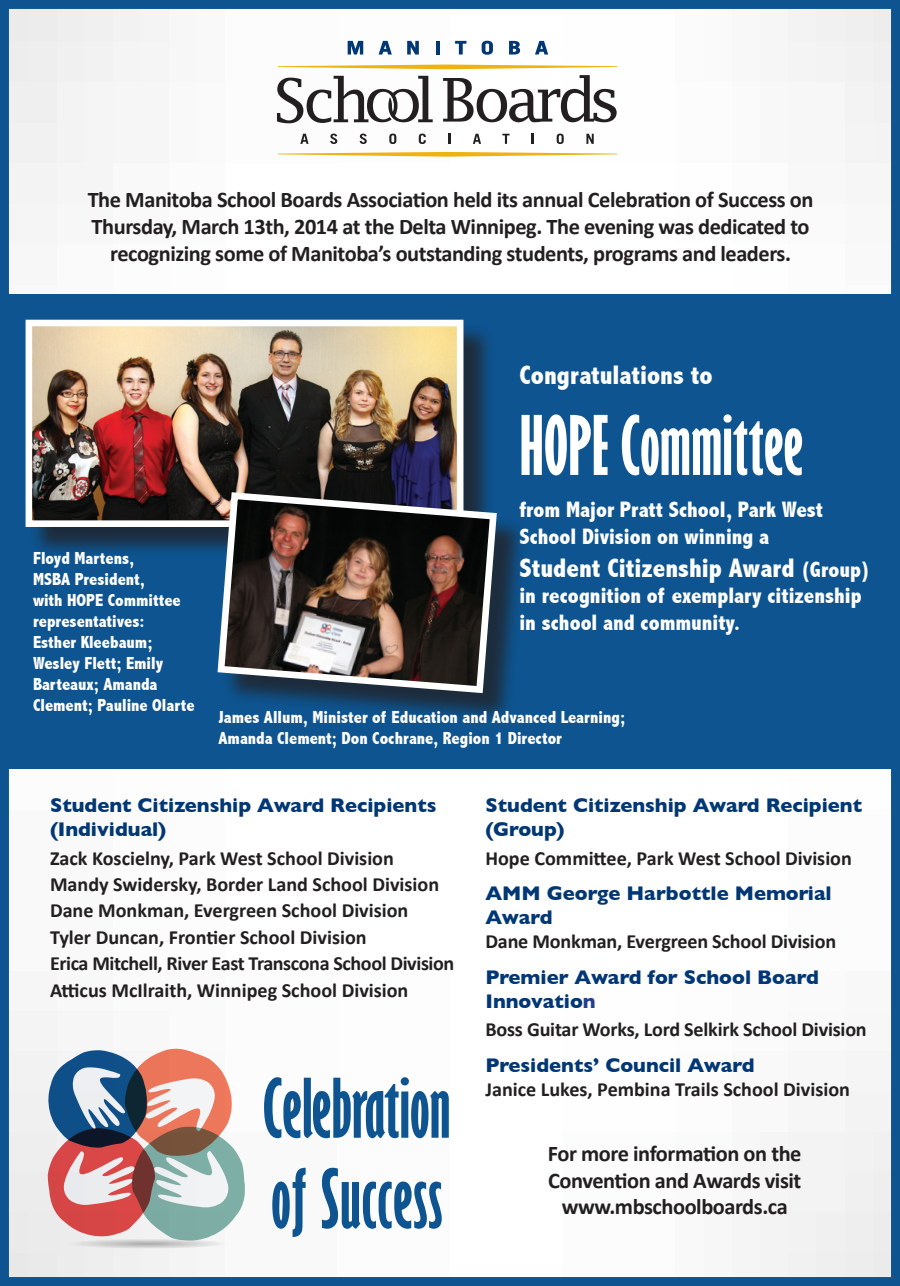
<style>
.page{position:relative;width:900px;height:1286px;background:#fff}
.page>*{position:absolute;margin:0;border:0;box-sizing:border-box;transform-origin:0 0}
.t1{font:700 extra-condensed 75.5px/90.5px "Gill Sans";color:#0d5490}
.t2{font:700 extra-condensed 75.5px "Gill Sans";color:#fff}
.t3{font:800 condensed 26.75px "Abadi";color:#fff}
.t4{font:700 22.25px/26.8px "Calibri";letter-spacing:-.02em;color:#231f20;text-align:center}
.t5{font:800 condensed 22.25px/26.8px "Abadi";color:#fff}
.t6{font:700 20.25px/26.5px "Calibri";color:#231f20}
.t7{font:700 20.25px/24.2px "Gill Sans";color:#013775}
.t8{font:800 condensed 17.5px/21px "Abadi";color:#fff}
.s1{font-size:22.25px}
.s2{color:#253f8e}
</style>
<div class="page">
<div style="left:0;top:0;width:900px;height:1285px;border:9px solid #0d5490"></div>
<div style="left:0;top:295px;width:900px;height:474px;background:#0d5490"></div>
<svg style="left:48px;top:1048px;width:197px;height:200px"></svg>
<svg style="left:278px;top:64px;width:339px;height:5px"></svg>
<svg style="left:278px;top:152px;width:339px;height:5px"></svg>
<svg style="left:443px;top:75px;width:174px;height:47px"></svg>
<svg style="left:348px;top:41px;width:15px;height:14px"></svg>
<svg style="left:379px;top:41px;width:13px;height:14px"></svg>
<svg style="left:407px;top:41px;width:12px;height:14px"></svg>
<hr style="left:436px;top:41px;width:3px;height:14px;background:#013775">
<svg style="left:455px;top:41px;width:11px;height:14px"></svg>
<svg style="left:482px;top:41px;width:11px;height:14px"></svg>
<svg style="left:509px;top:41px;width:11px;height:14px"></svg>
<svg style="left:535px;top:41px;width:13px;height:14px"></svg>
<svg style="left:300px;top:134px;width:9px;height:10px"></svg>
<svg style="left:330px;top:134px;width:7px;height:10px"></svg>
<svg style="left:360px;top:134px;width:7px;height:10px"></svg>
<svg style="left:389px;top:134px;width:7px;height:10px"></svg>
<svg style="left:419px;top:134px;width:7px;height:10px"></svg>
<svg style="left:449px;top:134px;width:2px;height:10px"></svg>
<svg style="left:473px;top:134px;width:8px;height:10px"></svg>
<svg style="left:502px;top:134px;width:8px;height:10px"></svg>
<svg style="left:532px;top:134px;width:2px;height:10px"></svg>
<svg style="left:557px;top:134px;width:7px;height:10px"></svg>
<svg style="left:586px;top:134px;width:8px;height:10px"></svg>
<svg style="left:277px;top:76px;width:156px;height:47px"></svg>
<div style="left:29px;top:323px;width:466px;height:235px;background:#231f20;opacity:.75"></div>
<img style="left:34px;top:327px;width:421px;height:192px">
<div style="left:26px;top:319px;width:437px;height:208px;border:7px solid #fff"></div>
<div style="left:222px;top:497px;width:305px;height:226px;background:#231f20;opacity:.75"></div>
<img style="left:214px;top:488px;width:286px;height:208px">
<p class="t4" style="left:88px;top:187px;width:727px">The Manitoba School Boards Association held its annual Celebration of Success on<br>Thursday, March 13th, 2014 at the Delta Winnipeg. The evening was dedicated to recognizing some of Manitoba’s outstanding students, programs and leaders.</p>
<p class="t8" style="left:33px;top:547px;width:163px">Floyd Martens,<br>MSBA President,<br>with HOPE Committee representatives:<br>Esther Kleebaum;<br>Wesley Flett; Emily<br>Barteaux; Amanda<br>Clement; Pauline Olarte</p>
<h2 class="t3" style="left:520px;top:360px;width:195px">Congratulations to</h2>
<h1 class="t2" style="left:520px;top:399px;width:285px">HOPE Committee</h1>
<p class="t5" style="left:520px;top:496px;width:305px">from Major Pratt School, Park West<br>School Division on winning a</p>
<h2 class="t3" style="left:520px;top:552px;width:353px">Student Citizenship Award <span class="s1">(Group)</span></h2>
<p class="t5" style="left:519px;top:582px;width:344px">in recognition of exemplary citizenship in school and community.</p>
<p class="t8" style="left:219px;top:706px;width:408px">James Allum, Minister of Education and Advanced Learning;<br>Amanda Clement; Don Cochrane, Region 1 Director</p>
<p class="t7" style="left:50px;top:792px;width:388px">Student Citizenship Award Recipients (Individual)</p>
<p class="t6" style="left:50px;top:844px;width:406px">Zack Koscielny, Park West School Division Mandy Swidersky, Border Land School Division Dane Monkman, Evergreen School Division Tyler Duncan, Frontier School Division<br>Erica Mitchell, River East Transcona School Division Atticus McIlraith, Winnipeg School Division</p>
<h1 class="t1" style="left:263px;top:1063px;width:189px">Celebration of Success</h1>
<p class="t7" style="left:485px;top:792px;width:378px">Student Citizenship Award Recipient (Group)</p>
<p class="t6" style="left:485px;top:844px;width:368px">Hope Committee, Park West School Division</p>
<p class="t7" style="left:485px;top:880px;width:348px">AMM George Harbottle Memorial<br>Award</p>
<p class="t6" style="left:485px;top:928px;width:352px">Dane Monkman, Evergreen School Division</p>
<p class="t7" style="left:485px;top:964px;width:335px">Premier Award for School Board<br>Innovatio<span class="s2">n</span></p>
<p class="t6" style="left:485px;top:1016px;width:383px">Boss Guitar Works, Lord Selkirk School Division</p>
<p class="t7" style="left:485px;top:1052px;width:271px">Presidents’ Council Award</p>
<p class="t6" style="left:485px;top:1075px;width:366px">Janice Lukes, Pembina Trails School Division</p>
<p class="t4" style="left:548px;top:1139px;width:255px">For more information on the<br>Convention and Awards visit www.mbschoolboards.ca</p>
</div>
